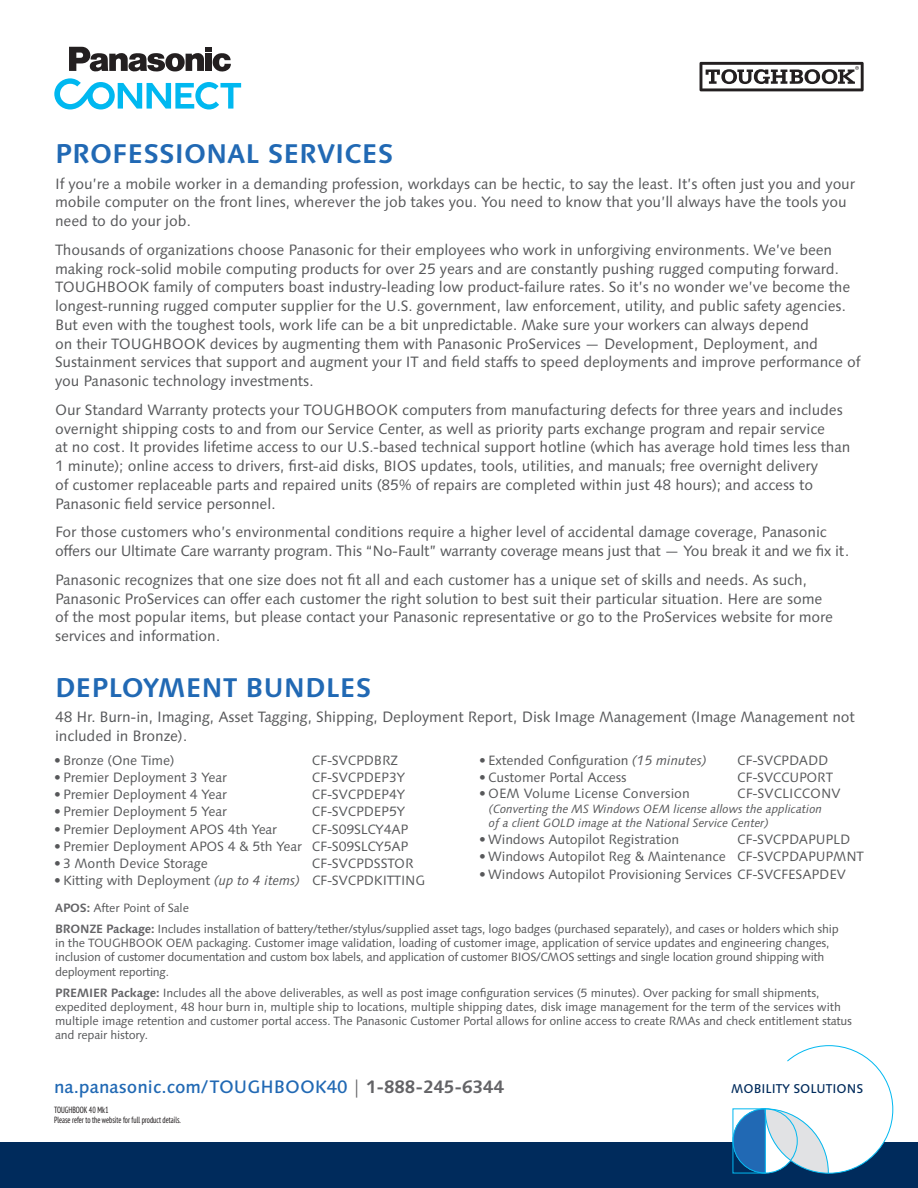
<style>
.page{position:relative;width:918px;height:1188px;background:#fff}
.page>*{position:absolute;margin:0;border:0;box-sizing:border-box;transform-origin:0 0}
.Sub-title_Sol_Guide{font:700 27px "Syntax Next LT Pro";color:#2169b4}
.t1{font:500 18px "Syntax Next LT Pro";color:#2169b4}
.Body_Intro{font:15px/18.8px "Syntax Next LT Pro";letter-spacing:-.01em;color:#57585a}
.t2{font:13.5px "Syntax Next LT Pro";letter-spacing:-.01em;color:#57585a}
.t3{font:500 12.75px "Syntax Next LT Pro";color:#002b5c}
.Product_NOTE{font:12px/14.2px "Syntax Next LT Pro";letter-spacing:-.02em;color:#57585a}
.t4{font:italic 12px/14.2px "Syntax Next LT Pro";letter-spacing:-.01em;color:#57585a}
.Body_Intro-2{font:12px "Syntax Next LT Pro";letter-spacing:-.01em;color:#57585a}
.t5{font:condensed 9px/10.5px "PT Sans Pro";color:#231f20}
.s1{font-style:italic}
.s2{font-weight:700;color:#636366}
.s3{font-weight:300;color:#636366}
</style>
<div class="page">
<svg style="left:69px;top:47px;width:162px;height:25px"></svg>
<svg style="left:54px;top:78px;width:187px;height:32px"></svg>
<svg style="left:700px;top:62px;width:164px;height:29px"></svg>
<div style="left:0;top:1142px;width:918px;height:46px;background:#002b5c"></div>
<svg style="left:733px;top:1045px;width:161px;height:129px"></svg>
<p class="Sub-title_Sol_Guide" style="left:55px;top:137px;width:340px">PROFESSIONAL SERVICES</p>
<p class="Body_Intro" style="left:55px;top:174px;width:802px">If you’re a mobile worker in a demanding profession, workdays can be hectic, to say the least. It’s often just you and your mobile computer on the front lines, wherever the job takes you. You need to know that you’ll always have the tools you need to do your job.</p>
<p class="Body_Intro" style="left:55px;top:240px;width:807px">Thousands of organizations choose Panasonic for their employees who work in unforgiving environments. We’ve been making rock-solid mobile computing products for over 25 years and are constantly pushing rugged computing forward.<br>TOUGHBOOK family of computers boast industry-leading low product-failure rates. So it’s no wonder we’ve become the longest-running rugged computer supplier for the U.S. government, law enforcement, utility, and public safety agencies.<br>But even with the toughest tools, work life can be a bit unpredictable. Make sure your workers can always depend<br>on their TOUGHBOOK devices by augmenting them with Panasonic ProServices — Development, Deployment, and Sustainment services that support and augment your IT and field staffs to speed deployments and improve performance of you Panasonic technology investments.</p>
<p class="Body_Intro" style="left:55px;top:400px;width:797px">Our Standard Warranty protects your TOUGHBOOK computers from manufacturing defects for three years and includes overnight shipping costs to and from our Service Center, as well as priority parts exchange program and repair service<br>at no cost. It provides lifetime access to our U.S.-based technical support hotline (which has average hold times less than 1 minute); online access to drivers, first-aid disks, BIOS updates, tools, utilities, and manuals; free overnight delivery<br>of customer replaceable parts and repaired units (85% of repairs are completed within just 48 hours); and access to Panasonic field service personnel.</p>
<p class="Body_Intro" style="left:55px;top:523px;width:795px">For those customers who’s environmental conditions require a higher level of accidental damage coverage, Panasonic offers our Ultimate Care warranty program. This “No-Fault” warranty coverage means just that — You break it and we fix it.</p>
<p class="Body_Intro" style="left:55px;top:570px;width:780px">Panasonic recognizes that one size does not fit all and each customer has a unique set of skills and needs. As such, Panasonic ProServices can offer each customer the right solution to best suit their particular situation. Here are some of the most popular items, but please contact your Panasonic representative or go to the ProServices website for more services and information.</p>
<p class="Sub-title_Sol_Guide" style="left:55px;top:670px;width:318px">DEPLOYMENT BUNDLES</p>
<p class="Body_Intro" style="left:55px;top:707px;width:801px">48 Hr. Burn-in, Imaging, Asset Tagging, Shipping, Deployment Report, Disk Image Management (Image Management not included in Bronze).</p>
<p class="t2" style="left:54px;top:752px;width:122px">• Bronze (One Time)</p>
<p class="t2" style="left:312px;top:752px;width:87px">CF-SVCPDBRZ</p>
<p class="t2" style="left:54px;top:769px;width:174px">• Premier Deployment 3 Year</p>
<p class="t2" style="left:312px;top:769px;width:95px">CF-SVCPDEP3Y</p>
<p class="t2" style="left:54px;top:786px;width:174px">• Premier Deployment 4 Year</p>
<p class="t2" style="left:312px;top:786px;width:95px">CF-SVCPDEP4Y</p>
<p class="t2" style="left:54px;top:803px;width:174px">• Premier Deployment 5 Year</p>
<p class="t2" style="left:312px;top:803px;width:95px">CF-SVCPDEP5Y</p>
<p class="t2" style="left:54px;top:821px;width:225px">• Premier Deployment APOS 4th Year</p>
<p class="t2" style="left:312px;top:821px;width:98px">CF-S09SLCY4AP</p>
<p class="t2" style="left:54px;top:838px;width:356px">• Premier Deployment APOS 4 &amp; 5th Year CF-S09SLCY5AP</p>
<p class="t2" style="left:54px;top:855px;width:155px">• 3 Month Device Storage</p>
<p class="t2" style="left:312px;top:855px;width:103px">CF-SVCPDSSTOR</p>
<p class="t2" style="left:54px;top:872px;width:373px">• Kitting with Deployment <span class="s1">(up to 4 items)</span> CF-SVCPDKITTING</p>
<p class="t2" style="left:479px;top:752px;width:229px">• Extended Configuration <span class="s1">(15 minutes)</span></p>
<p class="t2" style="left:737px;top:752px;width:93px">CF-SVCPDADD</p>
<p class="t2" style="left:479px;top:769px;width:149px">• Customer Portal Access</p>
<p class="t2" style="left:737px;top:769px;width:97px">CF-SVCCUPORT</p>
<p class="t2" style="left:479px;top:785px;width:212px">• OEM Volume License Conversion</p>
<p class="t2" style="left:737px;top:785px;width:105px">CF-SVCLICCONV</p>
<p class="t4" style="left:489px;top:801px;width:335px">(Converting the MS Windows OEM license allows the application of a client GOLD image at the National Service Center)</p>
<p class="t2" style="left:479px;top:831px;width:202px">• Windows Autopilot Registration</p>
<p class="t2" style="left:737px;top:831px;width:115px">CF-SVCPDAPUPLD</p>
<p class="t2" style="left:479px;top:848px;width:386px">• Windows Autopilot Reg &amp; Maintenance CF-SVCPDAPUPMNT</p>
<p class="t2" style="left:479px;top:866px;width:368px">• Windows Autopilot Provisioning Services CF-SVCFESAPDEV</p>
<p class="Body_Intro-2" style="left:55px;top:900px;width:135px"><span class="s2">APOS:</span> After Point of Sale</p>
<p class="Product_NOTE" style="left:55px;top:922px;width:785px"><span class="s2">BRONZE Package:</span> Includes installation of battery/tether/stylus/supplied asset tags, logo badges (purchased separately), and cases or holders which ship in the TOUGHBOOK OEM packaging. Customer image validation, loading of customer image, application of service updates and engineering changes, inclusion of customer documentation and custom box labels, and application of customer BIOS/CMOS settings and single location ground shipping with deployment reporting.</p>
<p class="Product_NOTE" style="left:55px;top:985px;width:799px"><span class="s2">PREMIER Package:</span> Includes all the above deliverables, as well as post image configuration services (5 minutes). Over packing for small shipments, expedited deployment, 48 hour burn in, multiple ship to locations, multiple shipping dates, disk image management for the term of the services with multiple image retention and customer portal access. The Panasonic Customer Portal allows for online access to create RMAs and check entitlement status and repair history.</p>
<p class="t1" style="left:54px;top:1075px;width:451px">na.panasonic.com/TOUGHBOOK40 <span class="s3">|</span> <span class="s2">1-888-245-6344</span></p>
<p class="t3" style="left:731px;top:1081px;width:134px">MOBILITY SOLUTIONS</p>
<p class="t5" style="left:54px;top:1104px;width:128px">TOUGHBOOK 40 Mk1<br>Please refer to the website for full product details.</p>
</div>
